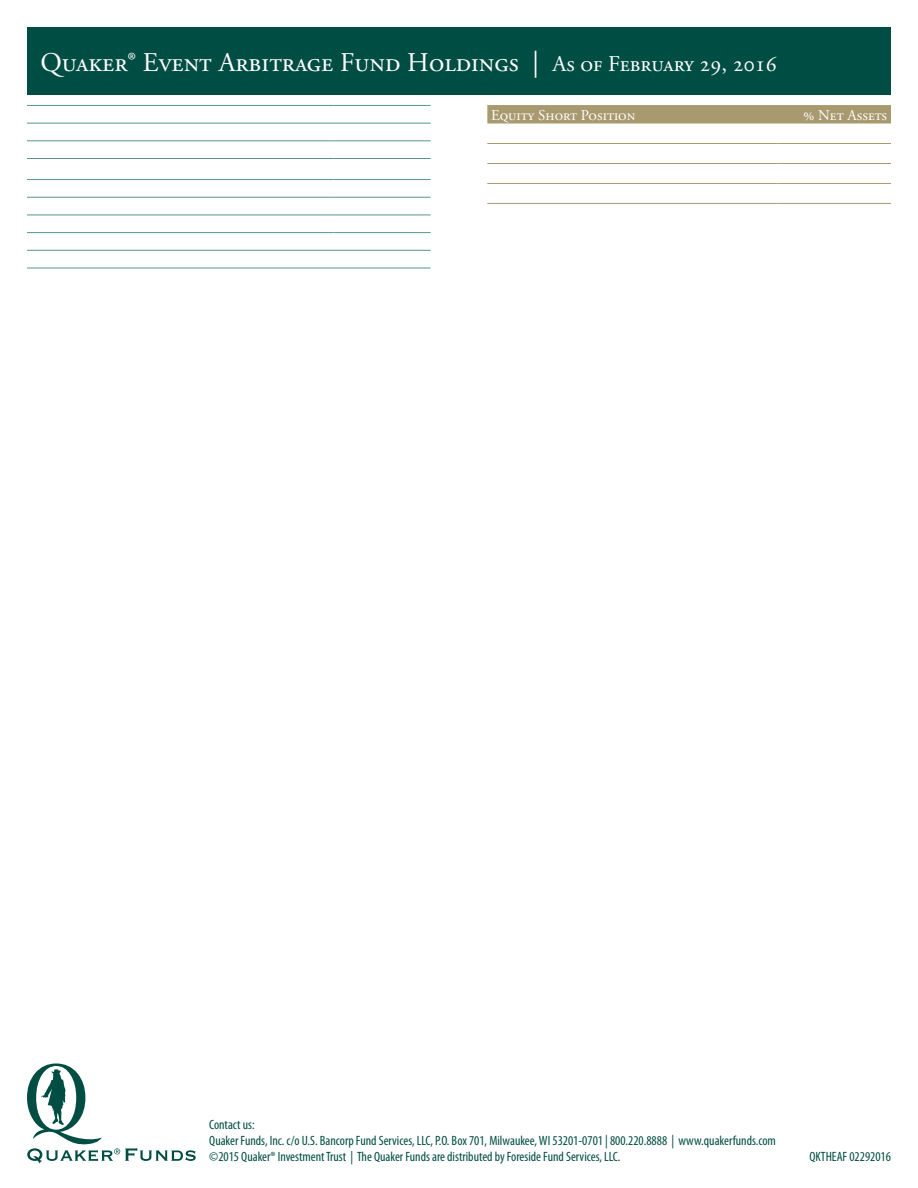
<style>
.page{position:relative;width:918px;height:1188px;background:#fff}
.page>*{position:absolute;margin:0;border:0;box-sizing:border-box;transform-origin:0 0}
.t1{font:27px "Adobe Garamond Pro";color:#fff}
.t2{font:15px "Adobe Garamond Pro";color:#fff}
.t3{font:condensed 13.5px/16.2px "Myriad Pro";color:#004d43}
.s1{font-size:22.5px}
</style>
<div class="page">
<div style="left:27px;top:27px;width:864px;height:67px;background:#004d43"></div>
<hr style="left:27px;top:105px;width:307px;height:1px;background:#56938f">
<hr style="left:334px;top:105px;width:97px;height:1px;background:#56938f">
<hr style="left:27px;top:123px;width:307px;height:1px;background:#56938f">
<hr style="left:334px;top:123px;width:97px;height:1px;background:#56938f">
<hr style="left:27px;top:140px;width:307px;height:1px;background:#56938f">
<hr style="left:334px;top:140px;width:97px;height:1px;background:#56938f">
<hr style="left:27px;top:158px;width:307px;height:1px;background:#56938f">
<hr style="left:334px;top:158px;width:97px;height:1px;background:#56938f">
<hr style="left:27px;top:179px;width:307px;height:1px;background:#56938f">
<hr style="left:334px;top:179px;width:97px;height:1px;background:#56938f">
<hr style="left:27px;top:197px;width:307px;height:1px;background:#56938f">
<hr style="left:334px;top:197px;width:97px;height:1px;background:#56938f">
<hr style="left:27px;top:215px;width:307px;height:1px;background:#56938f">
<hr style="left:334px;top:215px;width:97px;height:1px;background:#56938f">
<hr style="left:27px;top:232px;width:307px;height:1px;background:#56938f">
<hr style="left:334px;top:232px;width:97px;height:1px;background:#56938f">
<hr style="left:27px;top:250px;width:307px;height:1px;background:#56938f">
<hr style="left:334px;top:250px;width:97px;height:1px;background:#56938f">
<hr style="left:27px;top:268px;width:307px;height:1px;background:#56938f">
<hr style="left:334px;top:268px;width:97px;height:1px;background:#56938f">
<svg style="left:27px;top:1063px;width:169px;height:100px"></svg>
<svg style="left:487px;top:105px;width:404px;height:19px;background:#aa9c72"></svg>
<hr style="left:487px;top:143px;width:291px;height:1px;background:#a8996e">
<hr style="left:778px;top:143px;width:113px;height:1px;background:#a8996e">
<hr style="left:487px;top:163px;width:291px;height:1px;background:#a8996e">
<hr style="left:778px;top:163px;width:113px;height:1px;background:#a8996e">
<hr style="left:487px;top:183px;width:291px;height:1px;background:#a8996e">
<hr style="left:778px;top:183px;width:113px;height:1px;background:#a8996e">
<hr style="left:487px;top:203px;width:291px;height:1px;background:#a8996e">
<hr style="left:778px;top:203px;width:113px;height:1px;background:#a8996e">
<h1 class="t1" style="left:40px;top:46px;width:738px">Quaker® Event Arbitrage Fund Holdings | <span class="s1">As of February 29, 2016</span></h1>
<p class="t2" style="left:491px;top:106px;width:146px">Equity Short Position</p>
<p class="t2" style="left:804px;top:106px;width:85px">% Net Assets</p>
<p class="t3" style="left:209px;top:1116px;width:568px">Contact us:<br>Quaker Funds, Inc. c/o U.S. Bancorp Fund Services, LLC, P.O. Box 701, Milwaukee, WI 53201-0701 | 800.220.8888 | www.quakerfunds.com ©2015 Quaker® Investment Trust | The Quaker Funds are distributed by Foreside Fund Services, LLC.</p>
<p class="t3" style="left:809px;top:1148px;width:83px">QKTHEAF 02292016</p>
</div>
